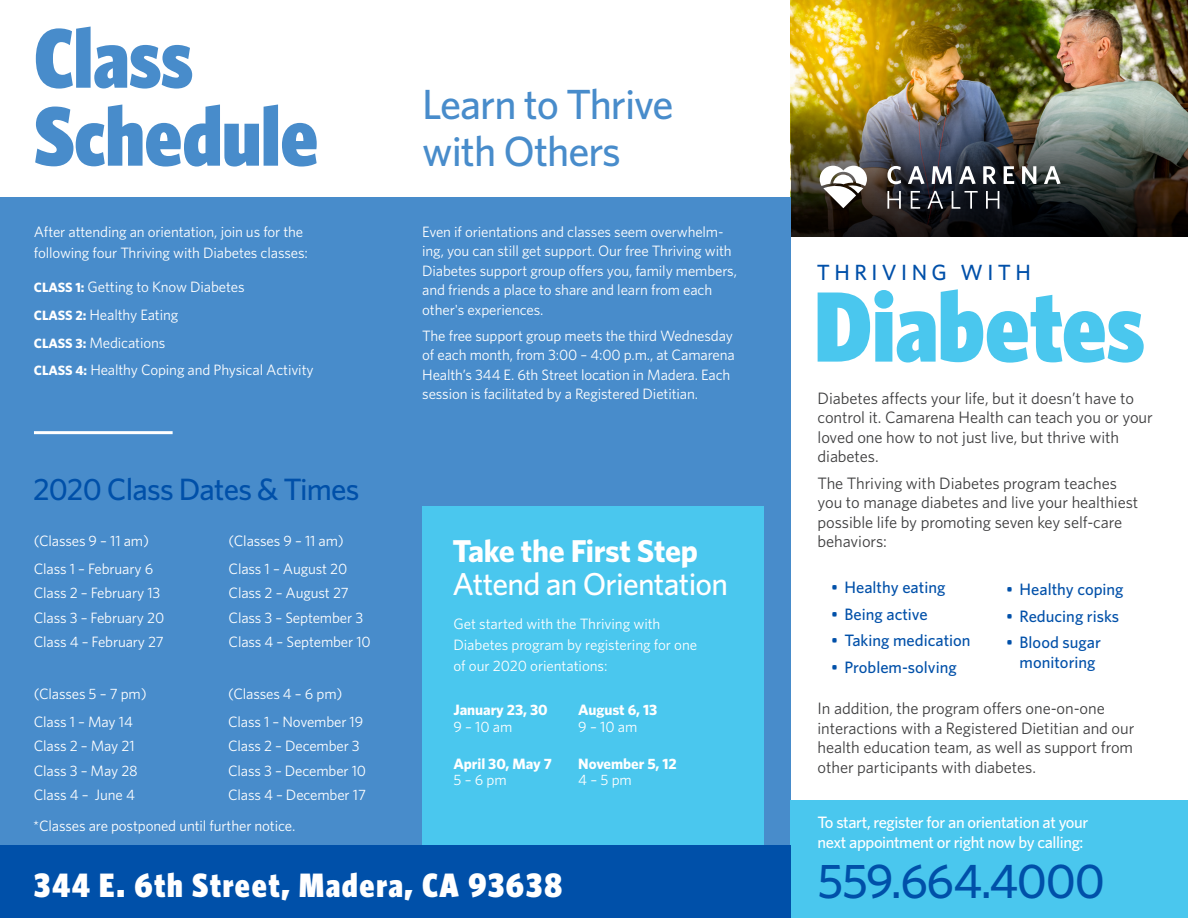
<style>
.page{position:relative;width:1188px;height:918px;background:#fff}
.page>*{position:absolute;margin:0;border:0;box-sizing:border-box;transform-origin:0 0}
.t1{font:900 100.2px "Whitney Condensed";color:#4ac7ee}
.t2{font:900 84.75px/78px "Whitney Condensed";color:#488ccb}
.t3{font:500 48.75px "Whitney";letter-spacing:-.025em;color:#0050a9}
.t4{font:500 42.3px/46.7px "Whitney";letter-spacing:-.025em;color:#488ccb}
.t5{font:900 33.9px "Whitney Condensed";letter-spacing:.05em;color:#fff}
.t6{font:500 31.65px/33px "Whitney";letter-spacing:-.025em;color:#fff}
.t7{font:500 30.9px "Whitney";letter-spacing:-.025em;color:#0050a9}
.t8{font:500 22.05px "Whitney";letter-spacing:.2em;color:#0050a9}
.t9{font:16.5px/19.5px "Whitney";letter-spacing:-.005em;color:#3e3e3f}
.t10{font:500 16.5px/19.8px "Whitney";color:#0050a9;text-align:center}
.t11{font:500 16.5px/19.5px "Whitney";letter-spacing:-.025em;color:#fff}
.t12{font:15px/19.5px "Whitney";letter-spacing:-.01em;color:#fff}
.t13{font:700 15px/16.5px "Whitney";letter-spacing:-.005em;color:#fff}
.s1{font-weight:700;font-size:13.5px}
.s2{font-weight:700}
.s3{font-weight:400}
</style>
<div class="page">
<img style="left:791px;top:0;width:397px;height:96px">
<div style="left:0;top:198px;width:791px;height:720px;background:#488ccb"></div>
<div style="left:422px;top:506px;width:342px;height:412px;background:#4ac7ee"></div>
<div style="left:791px;top:800px;width:397px;height:118px;background:#4ac7ee"></div>
<div style="left:0;top:846px;width:791px;height:72px;background:#0050a9"></div>
<hr style="left:34px;top:431px;width:139px;height:3px;background:#fff">
<img style="left:791px;top:96px;width:397px;height:140px">
<svg style="left:887px;top:166px;width:14px;height:18px"></svg>
<svg style="left:908px;top:166px;width:17px;height:18px"></svg>
<svg style="left:932px;top:166px;width:20px;height:18px"></svg>
<svg style="left:959px;top:166px;width:17px;height:18px"></svg>
<svg style="left:983px;top:166px;width:13px;height:18px"></svg>
<svg style="left:1004px;top:166px;width:10px;height:18px"></svg>
<svg style="left:1022px;top:166px;width:14px;height:18px"></svg>
<svg style="left:1044px;top:166px;width:17px;height:18px"></svg>
<svg style="left:887px;top:191px;width:14px;height:18px"></svg>
<svg style="left:911px;top:191px;width:9px;height:18px"></svg>
<svg style="left:927px;top:191px;width:16px;height:18px"></svg>
<svg style="left:952px;top:191px;width:26px;height:18px"></svg>
<svg style="left:986px;top:191px;width:13px;height:18px"></svg>
<svg style="left:820px;top:166px;width:47px;height:42px"></svg>
<p class="t2" style="left:34px;top:18px;width:286px">Class<br>Schedule</p>
<p class="t12" style="left:34px;top:221px;width:275px;line-height:21px">After attending an orientation, join us for the following four Thriving with Diabetes classes:</p>
<p class="t12" style="left:34px;top:277px;width:212px"><span class="s1">CLASS 1:</span> Getting to Know Diabetes</p>
<p class="t12" style="left:34px;top:305px;width:146px"><span class="s1">CLASS 2:</span> Healthy Eating</p>
<p class="t12" style="left:34px;top:332px;width:133px"><span class="s1">CLASS 3:</span> Medications</p>
<p class="t12" style="left:34px;top:360px;width:281px"><span class="s1">CLASS 4:</span> Healthy Coping and Physical Activity</p>
<p class="t7" style="left:33px;top:471px;width:328px">2020 Class Dates &amp; Times</p>
<p class="t12" style="left:34px;top:530px;width:117px">(Classes 9 – 11 am)</p>
<p class="t12" style="left:34px;top:558px;width:121px">Class 1 – February 6</p>
<p class="t12" style="left:34px;top:583px;width:128px">Class 2 – February 13</p>
<p class="t12" style="left:34px;top:607px;width:132px">Class 3 – February 20</p>
<p class="t12" style="left:34px;top:632px;width:132px">Class 4 – February 27</p>
<p class="t12" style="left:34px;top:684px;width:114px">(Classes 5 – 7 pm)</p>
<p class="t12" style="left:34px;top:711px;width:101px">Class 1 – May 14</p>
<p class="t12" style="left:34px;top:736px;width:103px">Class 2 – May 21</p>
<p class="t12" style="left:34px;top:760px;width:106px">Class 3 – May 28</p>
<p class="t12" style="left:34px;top:785px;width:103px">Class 4 – June 4</p>
<p class="t12" style="left:229px;top:530px;width:117px">(Classes 9 – 11 am)</p>
<p class="t12" style="left:229px;top:558px;width:120px">Class 1 – August 20</p>
<p class="t12" style="left:229px;top:583px;width:122px">Class 2 – August 27</p>
<p class="t12" style="left:229px;top:607px;width:136px">Class 3 – September 3</p>
<p class="t12" style="left:229px;top:632px;width:144px">Class 4 – September 10</p>
<p class="t12" style="left:228px;top:684px;width:116px">(Classes 4 – 6 pm)</p>
<p class="t12" style="left:228px;top:711px;width:137px">Class 1 – November 19</p>
<p class="t12" style="left:228px;top:736px;width:133px">Class 2 – December 3</p>
<p class="t12" style="left:228px;top:760px;width:140px">Class 3 – December 10</p>
<p class="t12" style="left:228px;top:785px;width:139px">Class 4 – December 17</p>
<p class="t12" style="left:33px;top:816px;width:264px">*Classes are postponed until further notice.</p>
<p class="t4" style="left:422px;top:80px;width:253px">Learn to Thrive with Others</p>
<p class="t12" style="left:422px;top:221px;width:316px">Even if orientations and classes seem overwhelm&shy;ing, you can still get support. Our free Thriving with Diabetes support group offers you, family members, and friends a place to share and learn from each other's experiences.</p>
<p class="t12" style="left:422px;top:326px;width:314px">The free support group meets the third Wednesday of each month, from 3:00 – 4:00 p.m., at Camarena Health’s 344 E. 6th Street location in Madera. Each session is facilitated by a Registered Dietitian.</p>
<p class="t6" style="left:453px;top:534px;width:277px"><span class="s2">Take the First Step<br></span>Attend an Orientation</p>
<p class="t12" style="left:453px;top:613px;width:245px;line-height:21px">Get started with the Thriving with<br>Diabetes program by registering for one of our 2020 orientations:</p>
<p class="t13" style="left:453px;top:702px;width:96px">January 23, 30<br><span class="s3">9 – 10 am</span></p>
<p class="t13" style="left:453px;top:755px;width:100px">April 30, May 7<br><span class="s3">5 – 6 pm</span></p>
<p class="t13" style="left:578px;top:702px;width:81px">August 6, 13<br><span class="s3">9 – 10 am</span></p>
<p class="t13" style="left:578px;top:755px;width:100px">November 5, 12<br><span class="s3">4 – 5 pm</span></p>
<p class="t5" style="left:34px;top:866px;width:530px">344 E. 6th Street, Madera, CA 93638</p>
<p class="t8" style="left:817px;top:259px;width:216px">THRIVING WITH</p>
<p class="t1" style="left:814px;top:269px;width:332px">Diabetes</p>
<p class="t9" style="left:818px;top:388px;width:337px">Diabetes affects your life, but it doesn’t have to control it. Camarena Health can teach you or your loved one how to not just live, but thrive with diabetes.</p>
<p class="t9" style="left:818px;top:473px;width:322px">The Thriving with Diabetes program teaches you to manage diabetes and live your healthiest possible life by promoting seven key self-care behaviors:</p>
<p class="t10" style="left:831px;top:577px;width:116px">• Healthy eating</p>
<p class="t10" style="left:831px;top:604px;width:98px">• Being active</p>
<p class="t10" style="left:831px;top:630px;width:141px">• Taking medication</p>
<p class="t10" style="left:831px;top:657px;width:127px">• Problem-solving</p>
<p class="t10" style="left:1006px;top:579px;width:119px">• Healthy coping</p>
<p class="t10" style="left:1006px;top:606px;width:115px">• Reducing risks</p>
<p class="t10" style="left:1006px;top:632px;width:96px">• Blood sugar monitoring</p>
<p class="t9" style="left:818px;top:698px;width:318px">In addition, the program offers one-on-one interactions with a Registered Dietitian and our health education team, as well as support from other participants with diabetes.</p>
<p class="t11" style="left:818px;top:812px;width:272px">To start, register for an orientation at your next appointment or right now by calling:</p>
<p class="t3" style="left:818px;top:851px;width:289px">559.664.4000</p>
</div>
